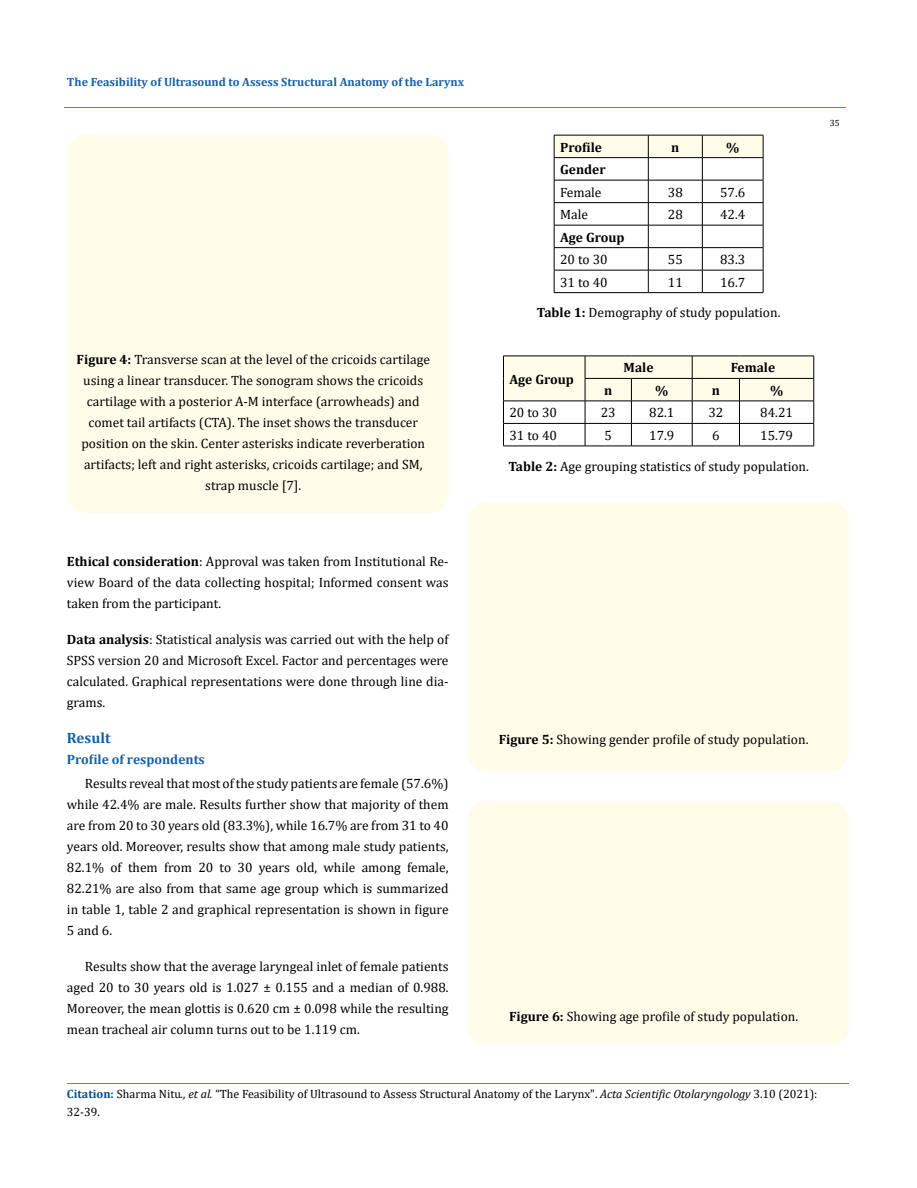
<style>
.page{position:relative;width:917px;height:1188px;background:#fff}
.page>*{position:absolute;margin:0;border:0;box-sizing:border-box;transform-origin:0 0}
.t1{font:700 15px "Cambria";color:#1560a6}
.t2{font:13.5px/21px "Cambria";color:#000;text-align:justify}
.t3{font:700 13.5px "Cambria";color:#000}
.t4{font:700 13.5px "Cambria";color:#1560a6}
.t5{font:12px/18px "Cambria";color:#000}
.t6{font:700 12px "Cambria";color:#1560a6}
.t7{font:9px "Cambria";color:#000}
.s1{font-weight:700}
.s2{font-weight:700;color:#035089}
.s3{font-style:italic}
</style>
<div class="page">
<div style="left:68px;top:135px;width:380px;height:378px;background:#fffde9;border-radius:18px"></div>
<svg style="left:554px;top:135px;width:209px;height:157px"></svg>
<hr style="left:554px;top:292px;width:94px;height:1px;background:#000">
<hr style="left:648px;top:292px;width:54px;height:1px;background:#000">
<hr style="left:702px;top:292px;width:61px;height:1px;background:#000">
<div style="left:560px;top:164px;width:82px;height:13px;background:#fff"></div>
<div style="left:560px;top:186px;width:82px;height:14px;background:#fff"></div>
<div style="left:654px;top:186px;width:42px;height:14px;background:#fff"></div>
<div style="left:708px;top:186px;width:49px;height:14px;background:#fff"></div>
<div style="left:560px;top:209px;width:82px;height:13px;background:#fff"></div>
<div style="left:654px;top:209px;width:42px;height:13px;background:#fff"></div>
<div style="left:708px;top:209px;width:49px;height:13px;background:#fff"></div>
<div style="left:560px;top:231px;width:82px;height:14px;background:#fff"></div>
<div style="left:560px;top:254px;width:82px;height:13px;background:#fff"></div>
<div style="left:654px;top:254px;width:42px;height:13px;background:#fff"></div>
<div style="left:708px;top:254px;width:49px;height:13px;background:#fff"></div>
<div style="left:560px;top:276px;width:82px;height:14px;background:#fff"></div>
<div style="left:654px;top:276px;width:42px;height:14px;background:#fff"></div>
<div style="left:708px;top:276px;width:49px;height:14px;background:#fff"></div>
<svg style="left:503px;top:356px;width:311px;height:90px"></svg>
<hr style="left:503px;top:446px;width:82px;height:1px;background:#000">
<hr style="left:585px;top:446px;width:46px;height:1px;background:#000">
<hr style="left:631px;top:446px;width:61px;height:1px;background:#000">
<hr style="left:692px;top:446px;width:47px;height:1px;background:#000">
<hr style="left:739px;top:446px;width:75px;height:1px;background:#000">
<div style="left:509px;top:407px;width:70px;height:13px;background:#fff"></div>
<div style="left:591px;top:407px;width:34px;height:13px;background:#fff"></div>
<div style="left:637px;top:407px;width:49px;height:13px;background:#fff"></div>
<div style="left:698px;top:407px;width:35px;height:13px;background:#fff"></div>
<div style="left:745px;top:407px;width:62px;height:13px;background:#fff"></div>
<div style="left:509px;top:429px;width:70px;height:14px;background:#fff"></div>
<div style="left:591px;top:429px;width:34px;height:14px;background:#fff"></div>
<div style="left:637px;top:429px;width:49px;height:14px;background:#fff"></div>
<div style="left:698px;top:429px;width:35px;height:14px;background:#fff"></div>
<div style="left:745px;top:429px;width:62px;height:14px;background:#fff"></div>
<div style="left:468px;top:502px;width:380px;height:269px;background:#fffde9;border-radius:18px"></div>
<div style="left:468px;top:802px;width:380px;height:243px;background:#fffde9;border-radius:18px"></div>
<hr style="left:64px;top:108px;width:781px;height:1px;background:#e05d1a">
<hr style="left:67px;top:1083px;width:781px;height:1px;background:#e05d1a">
<p class="t6" style="left:67px;top:73px;width:398px">The Feasibility of Ultrasound to Assess Structural Anatomy of the Larynx</p>
<p class="t2" style="left:77px;top:348px;width:355px;text-align:center"><span class="s1">Figure 4:</span> Transverse scan at the level of the cricoids cartilage using a linear transducer. The sonogram shows the cricoids cartilage with a posterior A-M interface (arrowheads) and comet tail artifacts (CTA). The inset shows the transducer position on the skin. Center asterisks indicate reverberation artifacts; left and right asterisks, cricoids cartilage; and SM, strap muscle [7].</p>
<p class="t3" style="left:560px;top:138px;width:43px">Profile</p>
<p class="t3" style="left:671px;top:138px;width:10px">n</p>
<p class="t3" style="left:726px;top:138px;width:15px">%</p>
<p class="t3" style="left:560px;top:160px;width:47px">Gender</p>
<p class="t2" style="left:560px;top:181px;width:43px">Female</p>
<p class="t2" style="left:667px;top:181px;width:16px">38</p>
<p class="t2" style="left:720px;top:181px;width:27px">57.6</p>
<p class="t2" style="left:560px;top:204px;width:29px">Male</p>
<p class="t2" style="left:667px;top:204px;width:16px">28</p>
<p class="t2" style="left:720px;top:204px;width:27px">42.4</p>
<p class="t3" style="left:560px;top:228px;width:66px">Age Group</p>
<p class="t2" style="left:560px;top:249px;width:49px">20 to 30</p>
<p class="t2" style="left:667px;top:249px;width:16px">55</p>
<p class="t2" style="left:720px;top:249px;width:27px">83.3</p>
<p class="t2" style="left:560px;top:271px;width:49px">31 to 40</p>
<p class="t2" style="left:667px;top:271px;width:16px">11</p>
<p class="t2" style="left:720px;top:271px;width:27px">16.7</p>
<p class="t2" style="left:537px;top:301px;width:245px"><span class="s1">Table 1:</span> Demography of study population.</p>
<p class="t3" style="left:509px;top:370px;width:66px">Age Group</p>
<p class="t3" style="left:623px;top:358px;width:31px">Male</p>
<p class="t3" style="left:730px;top:358px;width:46px">Female</p>
<p class="t3" style="left:604px;top:381px;width:10px">n</p>
<p class="t3" style="left:655px;top:381px;width:15px">%</p>
<p class="t3" style="left:711px;top:381px;width:10px">n</p>
<p class="t3" style="left:770px;top:381px;width:15px">%</p>
<p class="t2" style="left:509px;top:402px;width:49px">20 to 30</p>
<p class="t2" style="left:600px;top:402px;width:16px">23</p>
<p class="t2" style="left:649px;top:402px;width:27px">82.1</p>
<p class="t2" style="left:708px;top:402px;width:16px">32</p>
<p class="t2" style="left:760px;top:402px;width:34px">84.21</p>
<p class="t2" style="left:509px;top:425px;width:49px">31 to 40</p>
<p class="t2" style="left:604px;top:425px;width:9px">5</p>
<p class="t2" style="left:649px;top:425px;width:27px">17.9</p>
<p class="t2" style="left:712px;top:425px;width:9px">6</p>
<p class="t2" style="left:760px;top:425px;width:34px">15.79</p>
<p class="t2" style="left:508px;top:455px;width:302px"><span class="s1">Table 2:</span> Age grouping statistics of study population.</p>
<p class="t7" style="left:829px;top:118px;width:11px">35</p>
<p class="t2" style="left:67px;top:551px;width:383px"><span class="s1">Ethical consideration</span>: Approval was taken from Institutional Re&shy;view Board of the data collecting hospital; Informed consent was taken from the participant.</p>
<p class="t2" style="left:67px;top:629px;width:383px"><span class="s1">Data analysis</span>: Statistical analysis was carried out with the help of SPSS version 20 and Microsoft Excel. Factor and percentages were calculated. Graphical representations were done through line dia&shy;grams.</p>
<p class="t1" style="left:67px;top:728px;width:45px">Result</p>
<p class="t4" style="left:67px;top:750px;width:139px">Profile of respondents</p>
<p class="t2" style="left:67px;top:773px;width:383px;text-indent:18px">Results reveal that most of the study patients are female (57.6%) while 42.4% are male. Results further show that majority of them are from 20 to 30 years old (83.3%), while 16.7% are from 31 to 40 years old. Moreover, results show that among male study patients, 82.1% of them from 20 to 30 years old, while among female, 82.21% are also from that same age group which is summarized in table 1, table 2 and graphical representation is shown in figure 5 and 6.</p>
<p class="t2" style="left:67px;top:956px;width:383px;text-indent:18px">Results show that the average laryngeal inlet of female patients aged 20 to 30 years old is 1.027 ± 0.155 and a median of 0.988.<br>Moreover, the mean glottis is 0.620 cm ± 0.098 while the resulting mean tracheal air column turns out to be 1.119 cm.</p>
<p class="t2" style="left:498px;top:729px;width:311px"><span class="s1">Figure 5:</span> Showing gender profile of study population.</p>
<p class="t2" style="left:509px;top:1006px;width:290px"><span class="s1">Figure 6:</span> Showing age profile of study population.</p>
<p class="t5" style="left:67px;top:1085px;width:752px"><span class="s2">Citation:</span> Sharma Nitu<span class="s3">., et al.</span> “The Feasibility of Ultrasound to Assess Structural Anatomy of the Larynx". <span class="s3">Acta Scientific Otolaryngology</span> 3.10 (2021):<br>32-39.</p>
</div>
